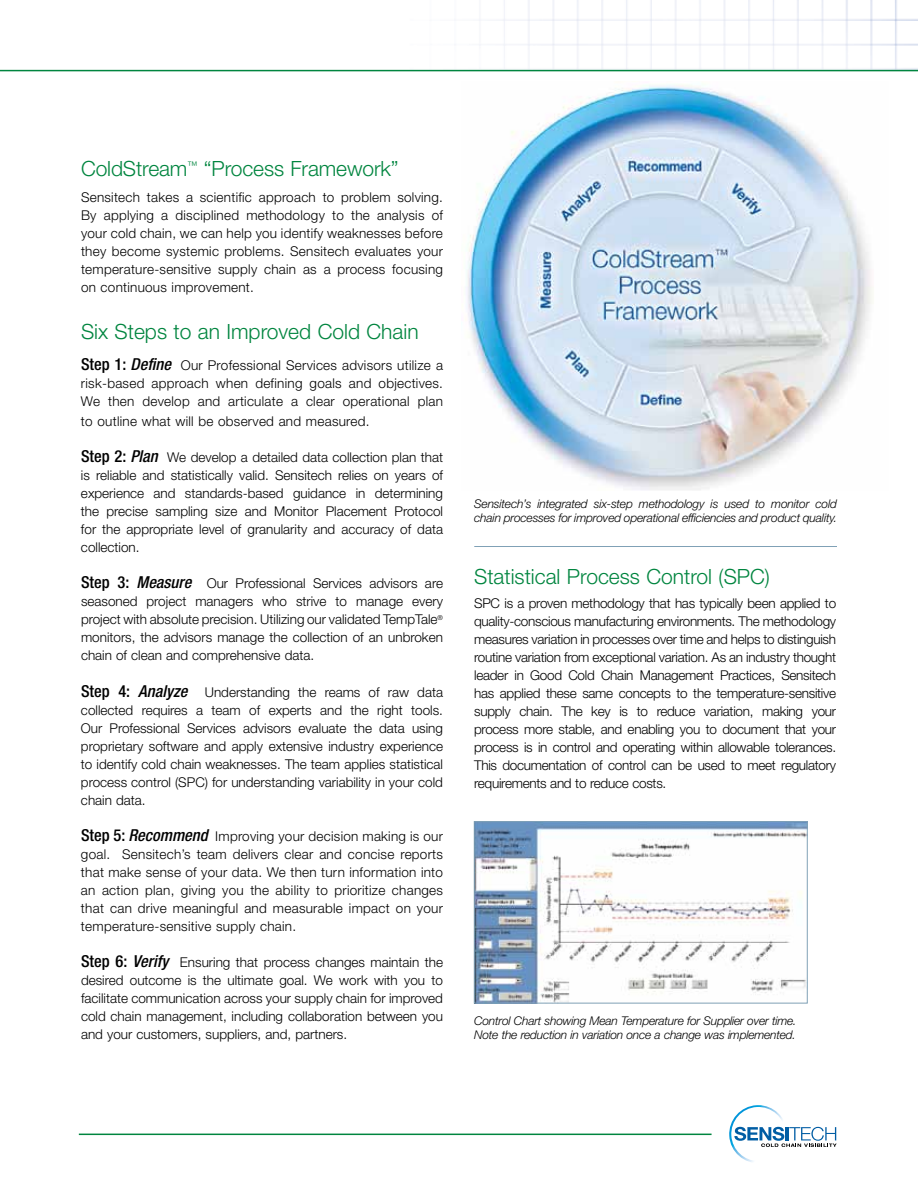
<style>
.page{position:relative;width:918px;height:1188px;background:#fff}
.page>*{position:absolute;margin:0;border:0;box-sizing:border-box;transform-origin:0 0}
.t1{font:300 21px "Helvetica Neue LT Std";color:#00853f}
.t2{font:300 13.5px/18px "Helvetica Neue LT Std";color:#000;text-align:justify}
.t3{font:300 13.5px "Helvetica Neue LT Std";letter-spacing:.02em;color:#000}
.t4{font:italic 300 12px/14.4px "Helvetica Neue LT Std";letter-spacing:-.015em;color:#000}
.s1{font-weight:500;font-stretch:condensed;font-size:16.5px}
.s2{font-weight:500;font-style:italic;font-stretch:condensed;font-size:16.5px}
</style>
<div class="page">
<img style="left:0;top:0;width:918px;height:70px">
<svg style="left:729px;top:1105px;width:108px;height:57px"></svg>
<hr style="left:79px;top:1134px;width:633px;height:1px;background:#00853f">
<hr style="left:0;top:70px;width:918px;height:1px;background:#00853f">
<img style="left:467px;top:85px;width:406px;height:405px">
<img style="left:476px;top:823px;width:330px;height:179px">
<div style="left:474px;top:821px;width:334px;height:183px;border:1px solid #80a1b6"></div>
<hr style="left:474px;top:546px;width:363px;height:1px;background:#80a1b6">
<h1 class="t1" style="left:81px;top:155px;width:319px">ColdStream<sup>™</sup> “Process Framework”</h1>
<p class="t2" style="left:81px;top:188px;width:364px">Sensitech takes a scientific approach to problem solving.<br>By applying a disciplined methodology to the analysis of your cold chain, we can help you identify weaknesses before they become systemic problems. Sensitech evaluates your temperature-sensitive supply chain as a process focusing on continuous improvement.</p>
<h1 class="t1" style="left:81px;top:319px;width:339px">Six Steps to an Improved Cold Chain</h1>
<p class="t2" style="left:81px;top:356px;width:364px"><span class="s1">Step 1:</span> <span class="s2">Define</span> Our Professional Services advisors utilize a risk-based approach when defining goals and objectives.<br>We then develop and articulate a clear operational plan</p>
<p class="t3" style="left:81px;top:413px;width:290px">to outline what will be observed and measured.</p>
<p class="t2" style="left:81px;top:448px;width:364px"><span class="s1">Step 2:</span> <span class="s2">Plan</span> We develop a detailed data collection plan that is reliable and statistically valid. Sensitech relies on years of experience and standards-based guidance in determining the precise sampling size and Monitor Placement Protocol for the appropriate level of granularity and accuracy of data collection.</p>
<p class="t2" style="left:81px;top:574px;width:364px"><span class="s1">Step 3:</span> <span class="s2">Measure</span> Our Professional Services advisors are seasoned project managers who strive to manage every project with absolute precision. Utilizing our validated TempTale<sup>® </sup>monitors, the advisors manage the collection of an unbroken chain of clean and comprehensive data.</p>
<p class="t2" style="left:81px;top:682px;width:364px"><span class="s1">Step 4:</span> <span class="s2">Analyze</span> Understanding the reams of raw data collected requires a team of experts and the right tools.<br>Our Professional Services advisors evaluate the data using proprietary software and apply extensive industry experience to identify cold chain weaknesses. The team applies statistical process control (SPC) for understanding variability in your cold chain data.</p>
<p class="t2" style="left:81px;top:827px;width:364px"><span class="s1">Step 5:</span> <span class="s2">Recommend</span> Improving your decision making is our goal. Sensitech’s team delivers clear and concise reports that make sense of your data. We then turn information into an action plan, giving you the ability to prioritize changes that can drive meaningful and measurable impact on your temperature-sensitive supply chain.</p>
<p class="t2" style="left:81px;top:953px;width:364px"><span class="s1">Step 6:</span> <span class="s2">Verify</span> Ensuring that process changes maintain the desired outcome is the ultimate goal. We work with you to facilitate communication across your supply chain for improved cold chain management, including collaboration between you and your customers, suppliers, and, partners.</p>
<p class="t4" style="left:474px;top:496px;width:364px">Sensitech’s integrated six-step methodology is used to monitor cold chain processes for improved operational efficiencies and product quality.</p>
<h1 class="t1" style="left:474px;top:564px;width:297px">Statistical Process Control (SPC)</h1>
<p class="t2" style="left:474px;top:594px;width:364px">SPC is a proven methodology that has typically been applied to quality-conscious manufacturing environments. The methodology measures variation in processes over time and helps to distinguish routine variation from exceptional variation. As an industry thought leader in Good Cold Chain Management Practices, Sensitech has applied these same concepts to the temperature-sensitive supply chain. The key is to reduce variation, making your process more stable, and enabling you to document that your process is in control and operating within allowable tolerances.<br>This documentation of control can be used to meet regulatory requirements and to reduce costs.</p>
<p class="t4" style="left:474px;top:1013px;width:324px">Control Chart showing Mean Temperature for Supplier over time.<br>Note the reduction in variation once a change was implemented.</p>
</div>
